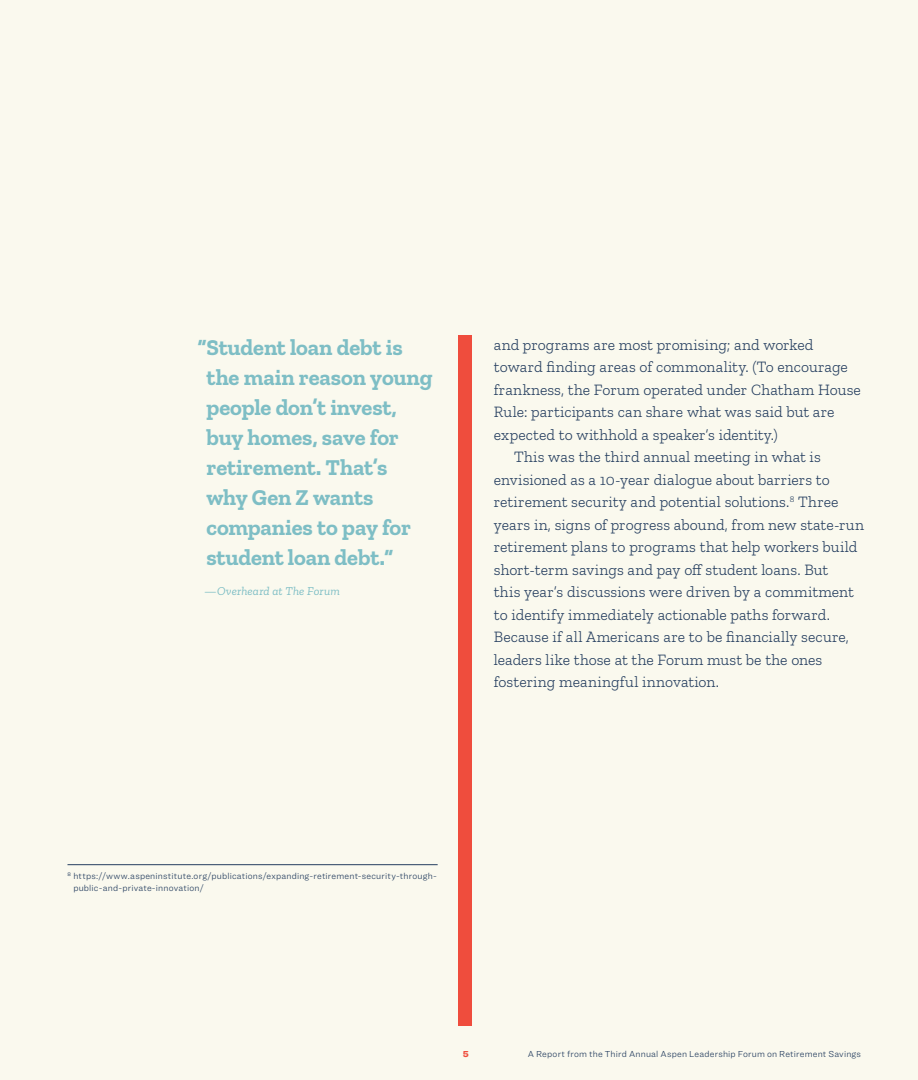
<style>
.page{position:relative;width:918px;height:1080px;background:#faf9ee}
.page>*{position:absolute;margin:0;border:0;box-sizing:border-box;transform-origin:0 0}
.Pull_Quote_Highlight{font:700 22.5px/30px "Zilla Slab";letter-spacing:-.005em;color:#7ebec5}
.Text_main{font:300 15.75px/22.5px "Zilla Slab";letter-spacing:.005em;color:#253e5f}
.Pull_Quote_Name{font:italic 12px "Zilla Slab";letter-spacing:.01em;color:#7ebec5}
.Footnotes{font:300 9px/12px "Ringside";letter-spacing:.02em;color:#253e5f}
.t1{font:900 9px "Ringside";color:#ef4d3d}
</style>
<div class="page">
<div style="left:459px;top:336px;width:13px;height:690px;background:#ef4d3d"></div>
<hr style="left:68px;top:864px;width:370px;height:1px;background:#253e5f">
<p class="Pull_Quote_Highlight" style="left:207px;top:333px;width:228px;text-indent:-9px">“Student loan debt is the main reason young people don’t invest, buy homes, save for retirement. That’s why Gen Z wants companies to pay for student loan debt.”</p>
<p class="Pull_Quote_Name" style="left:204px;top:585px;width:137px">—Overheard at The Forum</p>
<p class="Text_main" style="left:494px;top:334px;width:369px">and programs are most promising; and worked toward finding areas of commonality. (To encourage frankness, the Forum operated under Chatham House Rule: participants can share what was said but are expected to withhold a speaker’s identity.)</p>
<p class="Text_main" style="left:494px;top:446px;width:372px;text-indent:20px">This was the third annual meeting in what is envisioned as a 10-year dialogue about barriers to retirement security and potential solutions.<sup>8</sup> Three years in, signs of progress abound, from new state-run retirement plans to programs that help workers build short-term savings and pay off student loans. But<br>this year’s discussions were driven by a commitment to identify immediately actionable paths forward.<br>Because if all Americans are to be financially secure, leaders like those at the Forum must be the ones fostering meaningful innovation.</p>
<p class="Footnotes" style="left:73px;top:869px;width:365px;text-indent:-6px"><sup>8</sup> https://www.aspeninstitute.org/publications/expanding-retirement-security-through&shy;public-and-private-innovation/</p>
<p class="t1" style="left:463px;top:1047px;width:8px">5</p>
<p class="Footnotes" style="left:528px;top:1048px;width:335px">A Report from the Third Annual Aspen Leadership Forum on Retirement Savings</p>
</div>
